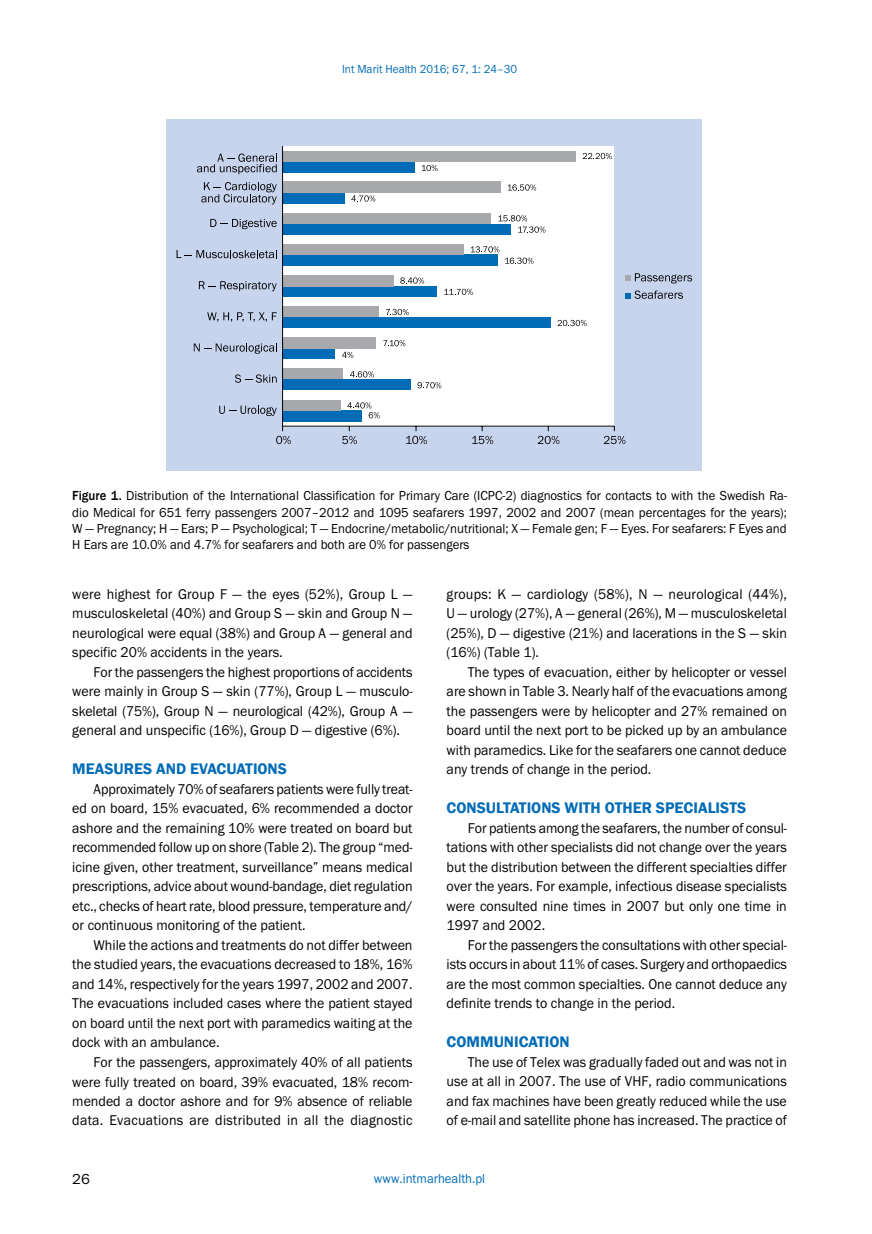
<style>
.page{position:relative;width:872px;height:1234px;background:#fff}
.page>*{position:absolute;margin:0;border:0;box-sizing:border-box;transform-origin:0 0}
.t1{font:600 15.75px "Franklin Gothic";color:#006bb6}
.t2{font:15px "Franklin Got Itc TEE";color:#000}
.t3{font:14.7px/19.5px "Franklin Got Itc TEE";color:#000;text-align:justify;scale:.95 1}
.t4{font:13.5px/16.2px "Franklin Got Itc TEE";color:#000;text-align:justify;scale:.95 1}
.t5{font:13.5px "Franklin Got Itc TEE";color:#006bb6;scale:.95 1}
.t6{font:12px "Franklin Got Itc TEE";color:#006bb6;scale:.95 1}
.s1{font-family:"Franklin Gothic";font-weight:500}
</style>
<div class="page">
<div style="left:166px;top:119px;width:536px;height:351px;background:#c7d4ed"></div>
<div style="left:282px;top:146px;width:332px;height:280px;background:#fff"></div>
<div style="left:282px;top:161px;width:133px;height:11px;background:#006bb6"></div>
<div style="left:282px;top:193px;width:63px;height:11px;background:#006bb6"></div>
<div style="left:282px;top:224px;width:229px;height:11px;background:#006bb6"></div>
<div style="left:282px;top:255px;width:216px;height:11px;background:#006bb6"></div>
<div style="left:282px;top:286px;width:155px;height:11px;background:#006bb6"></div>
<div style="left:282px;top:317px;width:268px;height:11px;background:#006bb6"></div>
<div style="left:282px;top:348px;width:53px;height:11px;background:#006bb6"></div>
<div style="left:282px;top:379px;width:129px;height:11px;background:#006bb6"></div>
<div style="left:282px;top:410px;width:80px;height:11px;background:#006bb6"></div>
<div style="left:282px;top:150px;width:294px;height:11px;background:#a7a9ac"></div>
<div style="left:282px;top:182px;width:218px;height:11px;background:#a7a9ac"></div>
<div style="left:282px;top:213px;width:209px;height:11px;background:#a7a9ac"></div>
<div style="left:282px;top:244px;width:181px;height:11px;background:#a7a9ac"></div>
<div style="left:282px;top:275px;width:111px;height:11px;background:#a7a9ac"></div>
<div style="left:282px;top:306px;width:97px;height:11px;background:#a7a9ac"></div>
<div style="left:282px;top:337px;width:94px;height:11px;background:#a7a9ac"></div>
<div style="left:282px;top:368px;width:61px;height:11px;background:#a7a9ac"></div>
<div style="left:282px;top:399px;width:59px;height:11px;background:#a7a9ac"></div>
<hr style="left:282px;top:146px;width:1px;height:280px;background:#000">
<svg style="left:417px;top:382px;width:24px;height:6px"></svg>
<svg style="left:342px;top:352px;width:11px;height:6px"></svg>
<svg style="left:557px;top:320px;width:29px;height:6px"></svg>
<svg style="left:444px;top:289px;width:29px;height:6px"></svg>
<svg style="left:505px;top:257px;width:28px;height:7px"></svg>
<svg style="left:351px;top:195px;width:24px;height:6px"></svg>
<svg style="left:422px;top:165px;width:15px;height:6px"></svg>
<svg style="left:347px;top:402px;width:33px;height:16px"></svg>
<svg style="left:350px;top:371px;width:24px;height:6px"></svg>
<svg style="left:383px;top:340px;width:22px;height:6px"></svg>
<svg style="left:386px;top:309px;width:22px;height:6px"></svg>
<svg style="left:400px;top:277px;width:24px;height:6px"></svg>
<svg style="left:471px;top:246px;width:28px;height:6px"></svg>
<svg style="left:498px;top:215px;width:47px;height:18px"></svg>
<svg style="left:508px;top:184px;width:28px;height:6px"></svg>
<svg style="left:582px;top:153px;width:30px;height:6px"></svg>
<svg style="left:219px;top:405px;width:58px;height:11px"></svg>
<svg style="left:235px;top:374px;width:42px;height:8px"></svg>
<svg style="left:194px;top:343px;width:83px;height:10px"></svg>
<svg style="left:207px;top:312px;width:70px;height:10px"></svg>
<svg style="left:199px;top:281px;width:78px;height:10px"></svg>
<svg style="left:177px;top:250px;width:100px;height:8px"></svg>
<svg style="left:210px;top:219px;width:67px;height:10px"></svg>
<svg style="left:625px;top:273px;width:67px;height:10px"></svg>
<svg style="left:625px;top:290px;width:58px;height:9px"></svg>
<hr style="left:282px;top:425px;width:332px;height:1px;background:#000">
<svg style="left:276px;top:426px;width:15px;height:18px"></svg>
<svg style="left:342px;top:426px;width:15px;height:18px"></svg>
<svg style="left:406px;top:426px;width:21px;height:18px"></svg>
<svg style="left:472px;top:426px;width:21px;height:18px"></svg>
<svg style="left:538px;top:426px;width:21px;height:18px"></svg>
<svg style="left:604px;top:426px;width:21px;height:18px"></svg>
<svg style="left:197px;top:153px;width:80px;height:21px"></svg>
<svg style="left:201px;top:182px;width:76px;height:22px"></svg>
<p class="t6" style="left:342px;top:62px;width:186px">Int Marit Health 2016; 67, 1: 24–30</p>
<p class="t4" style="left:72px;top:488px;width:753px"><span class="s1">Figure 1.</span> Distribution of the International Classification for Primary Care (ICPC-2) diagnostics for contacts to with the Swedish Ra&shy;dio Medical for 651 ferry passengers 2007–2012 and 1095 seafarers 1997, 2002 and 2007 (mean percentages for the years); W — Pregnancy; H — Ears; P — Psychological; T — Endocrine/metabolic/nutritional; X — Female gen; F — Eyes. For seafarers: F Eyes and H Ears are 10.0% and 4.7% for seafarers and both are 0% for passengers</p>
<p class="t3" style="left:72px;top:584px;width:360px">were highest for Group F — the eyes (52%), Group L — musculoskeletal (40%) and Group S — skin and Group N — neurological were equal (38%) and Group A — general and specific 20% accidents in the years.</p>
<p class="t3" style="left:72px;top:662px;width:360px;text-indent:21px">For the passengers the highest proportions of accidents were mainly in Group S — skin (77%), Group L — musculo&shy;skeletal (75%), Group N — neurological (42%), Group A — general and unspecific (16%), Group D — digestive (6%).</p>
<p class="t1" style="left:72px;top:759px;width:34px">MEASUR</p>
<p class="t1" style="left:134px;top:759px;width:33px">ES AND</p>
<p class="t1" style="left:190px;top:759px;width:28px">EVACUATIONS</p>
<p class="t3" style="left:72px;top:779px;width:360px;text-indent:21px">Approximately 70% of seafarers patients were fully treat&shy;ed on board, 15% evacuated, 6% recommended a doctor ashore and the remaining 10% were treated on board but recommended follow up on shore (Table 2). The group “med&shy;icine given, other treatment, surveillance” means medical prescriptions, advice about wound-bandage, diet regulation etc., checks of heart rate, blood pressure, temperature and/ or continuous monitoring of the patient.</p>
<p class="t3" style="left:72px;top:935px;width:360px;text-indent:21px">While the actions and treatments do not differ between the studied years, the evacuations decreased to 18%, 16% and 14%, respectively for the years 1997, 2002 and 2007.<br>The evacuations included cases where the patient stayed on board until the next port with paramedics waiting at the dock with an ambulance.</p>
<p class="t3" style="left:72px;top:1052px;width:360px;text-indent:21px">For the passengers, approximately 40% of all patients were fully treated on board, 39% evacuated, 18% recom&shy;mended a doctor ashore and for 9% absence of reliable data. Evacuations are distributed in all the diagnostic</p>
<p class="t3" style="left:446px;top:584px;width:360px">groups: K — cardiology (58%), N — neurological (44%), U — urology (27%), A — general (26%), M — musculoskeletal (25%), D — digestive (21%) and lacerations in the S — skin (16%) (Table 1).</p>
<p class="t3" style="left:446px;top:662px;width:360px;text-indent:21px">The types of evacuation, either by helicopter or vessel are shown in Table 3. Nearly half of the evacuations among the passengers were by helicopter and 27% remained on board until the next port to be picked up by an ambulance with paramedics. Like for the seafarers one cannot deduce any trends of change in the period.</p>
<p class="t1" style="left:446px;top:798px;width:21px">CONSU</p>
<p class="t1" style="left:496px;top:798px;width:17px">LTATIONS</p>
<p class="t1" style="left:564px;top:798px;width:10px">WITH</p>
<p class="t1" style="left:605px;top:798px;width:120px">OTH ER SPECIALISTS</p>
<p class="t3" style="left:446px;top:818px;width:360px;text-indent:21px">For patients among the seafarers, the number of consul&shy;tations with other specialists did not change over the years but the distribution between the different specialties differ over the years. For example, infectious disease specialists were consulted nine times in 2007 but only one time in 1997 and 2002.</p>
<p class="t3" style="left:446px;top:935px;width:360px;text-indent:21px">For the passengers the consultations with other special&shy;ists occurs in about 11% of cases. Surgery and orthopaedics are the most common specialties. One cannot deduce any definite trends to change in the period.</p>
<p class="t1" style="left:446px;top:1032px;width:21px">COMMUNICATION</p>
<p class="t3" style="left:446px;top:1052px;width:360px;text-indent:21px">The use of Telex was gradually faded out and was not in use at all in 2007. The use of VHF, radio communications and fax machines have been greatly reduced while the use of e-mail and satellite phone has increased. The practice of</p>
<p class="t2" style="left:72px;top:1170px;width:19px">26</p>
<p class="t5" style="left:374px;top:1170px;width:119px">www.intmarhealth.pl</p>
</div>
